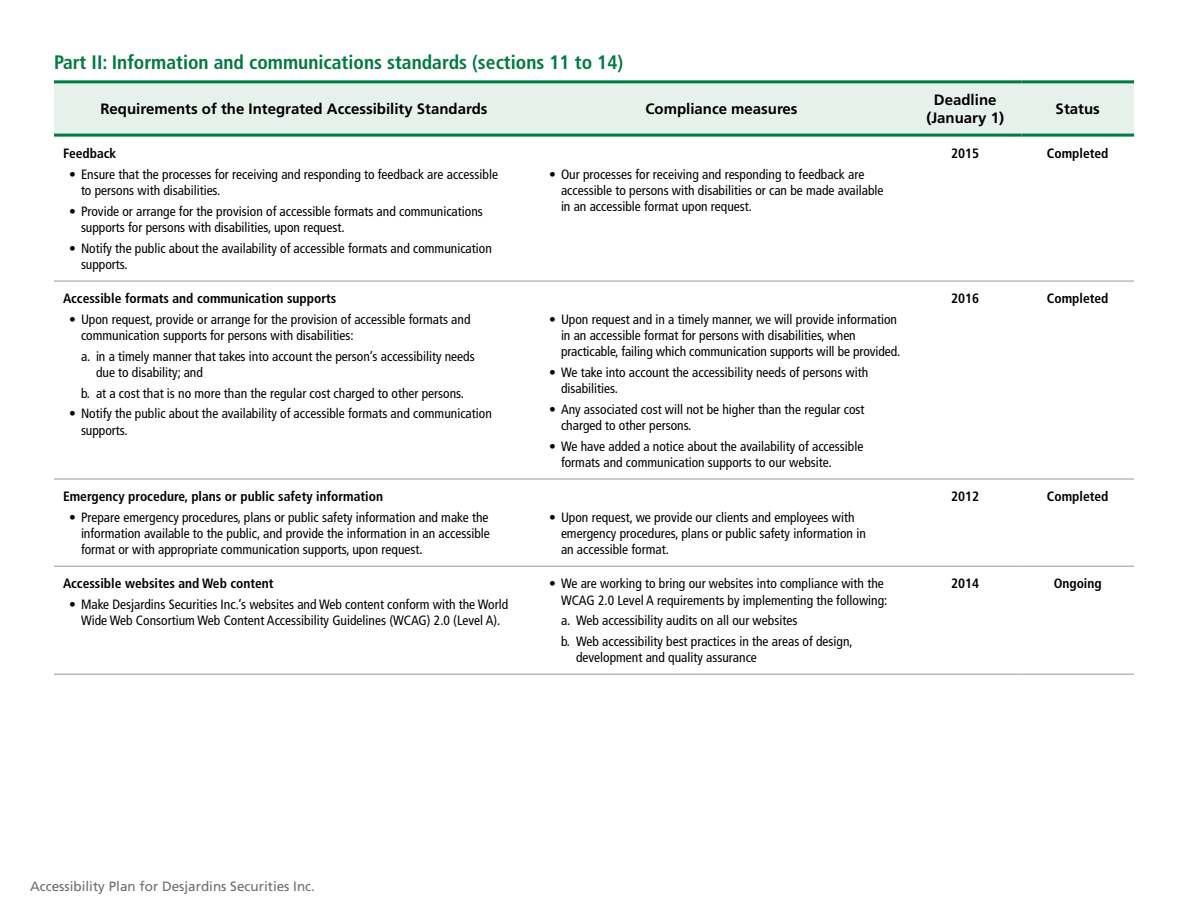
<style>
.page{position:relative;width:1188px;height:918px;background:#fff}
.page>*{position:absolute;margin:0;border:0;box-sizing:border-box;transform-origin:0 0}
.t1{font:700 condensed 19.5px "Frutiger";color:#007944}
.TH{font:700 15px "Frutiger";color:#000}
.t2{font:condensed 13.5px/16.2px "Frutiger";color:#000}
.TD{font:700 condensed 13.5px "Frutiger";color:#000}
.t3{font:13.5px "Frutiger";color:#6d6e71}
</style>
<div class="page">
<div style="left:54px;top:83px;width:1080px;height:51px;background:#e6f1ec"></div>
<hr style="left:54px;top:281px;width:480px;height:1px;background:#939598">
<hr style="left:534px;top:281px;width:375px;height:1px;background:#939598">
<hr style="left:909px;top:281px;width:113px;height:1px;background:#939598">
<hr style="left:1022px;top:281px;width:112px;height:1px;background:#939598">
<hr style="left:54px;top:479px;width:480px;height:1px;background:#939598">
<hr style="left:534px;top:479px;width:375px;height:1px;background:#939598">
<hr style="left:909px;top:479px;width:113px;height:1px;background:#939598">
<hr style="left:1022px;top:479px;width:112px;height:1px;background:#939598">
<hr style="left:54px;top:566px;width:480px;height:1px;background:#939598">
<hr style="left:534px;top:566px;width:375px;height:1px;background:#939598">
<hr style="left:909px;top:566px;width:113px;height:1px;background:#939598">
<hr style="left:1022px;top:566px;width:112px;height:1px;background:#939598">
<hr style="left:54px;top:674px;width:480px;height:1px;background:#939598">
<hr style="left:534px;top:674px;width:375px;height:1px;background:#939598">
<hr style="left:909px;top:674px;width:113px;height:1px;background:#939598">
<hr style="left:1022px;top:674px;width:112px;height:1px;background:#939598">
<hr style="left:54px;top:80px;width:480px;height:3px;background:#007944">
<hr style="left:534px;top:80px;width:375px;height:3px;background:#007944">
<hr style="left:909px;top:80px;width:113px;height:3px;background:#007944">
<hr style="left:1022px;top:80px;width:112px;height:3px;background:#007944">
<hr style="left:54px;top:134px;width:480px;height:3px;background:#007944">
<hr style="left:534px;top:134px;width:375px;height:3px;background:#007944">
<hr style="left:909px;top:134px;width:113px;height:3px;background:#007944">
<hr style="left:1022px;top:134px;width:112px;height:3px;background:#007944">
<h2 class="t1" style="left:54px;top:50px;width:571px">Part II: Information and communications standards (sections 11 to 14)</h2>
<p class="TH" style="left:100px;top:100px;width:389px">Requirements of the Integrated Accessibility Standards</p>
<p class="TH" style="left:645px;top:100px;width:154px">Compliance measures</p>
<p class="TD" style="left:63px;top:146px;width:55px">Feedback</p>
<p class="t2" style="left:81px;top:166px;width:419px;text-indent:-12px">• Ensure that the processes for receiving and responding to feedback are accessible to persons with disabilities.</p>
<p class="t2" style="left:81px;top:203px;width:403px;text-indent:-12px">• Provide or arrange for the provision of accessible formats and communications supports for persons with disabilities, upon request.</p>
<p class="t2" style="left:81px;top:240px;width:412px;text-indent:-12px">• Notify the public about the availability of accessible formats and communication supports.</p>
<p class="TD" style="left:63px;top:290px;width:275px">Accessible formats and communication supports</p>
<p class="t2" style="left:81px;top:311px;width:391px;text-indent:-12px">• Upon request, provide or arrange for the provision of accessible formats and communication supports for persons with disabilities:</p>
<p class="t2" style="left:96px;top:348px;width:380px;text-indent:-15px">a. in a timely manner that takes into account the person’s accessibility needs due to disability; and</p>
<p class="t2" style="left:81px;top:385px;width:385px">b. at a cost that is no more than the regular cost charged to other persons.</p>
<p class="t2" style="left:81px;top:406px;width:412px;text-indent:-12px">• Notify the public about the availability of accessible formats and communication supports.</p>
<p class="t2" style="left:561px;top:166px;width:324px;text-indent:-12px">• Our processes for receiving and responding to feedback are accessible to persons with disabilities or can be made available in an accessible format upon request.</p>
<p class="t2" style="left:561px;top:311px;width:341px;text-indent:-12px">• Upon request and in a timely manner, we will provide information in an accessible format for persons with disabilities, when practicable, failing which communication supports will be provided.</p>
<p class="t2" style="left:561px;top:364px;width:309px;text-indent:-12px">• We take into account the accessibility needs of persons with disabilities.</p>
<p class="t2" style="left:561px;top:401px;width:305px;text-indent:-12px">• Any associated cost will not be higher than the regular cost charged to other persons.</p>
<p class="t2" style="left:561px;top:438px;width:304px;text-indent:-12px">• We have added a notice about the availability of accessible formats and communication supports to our website.</p>
<p class="TD" style="left:63px;top:488px;width:322px">Emergency procedure, plans or public safety information</p>
<p class="t2" style="left:81px;top:509px;width:410px;text-align:justify;text-indent:-12px">• Prepare emergency procedures, plans or public safety information and make the information available to the public, and provide the information in an accessible format or with appropriate communication supports, upon request.</p>
<p class="t2" style="left:561px;top:509px;width:306px;text-indent:-12px">• Upon request, we provide our clients and employees with emergency procedures, plans or public safety information in an accessible format.</p>
<p class="TD" style="left:63px;top:576px;width:212px">Accessible websites and Web content</p>
<p class="t2" style="left:69px;top:596px;width:441px;text-align:center">• Make Desjardins Securities Inc.’s websites and Web content conform with the World<br>Wide Web Consortium Web Content Accessibility Guidelines (WCAG) 2.0 (Level A).</p>
<p class="t2" style="left:549px;top:576px;width:340px;text-align:right">• We are working to bring our websites into compliance with the<br>WCAG 2.0 Level A requirements by implementing the following:</p>
<p class="t2" style="left:561px;top:613px;width:238px">a. Web accessibility audits on all our websites</p>
<p class="t2" style="left:576px;top:633px;width:278px;text-indent:-15px">b. Web accessibility best practices in the areas of design, development and quality assurance</p>
<p class="TH" style="left:934px;top:91px;width:64px">Deadline</p>
<p class="TH" style="left:926px;top:109px;width:79px">(January 1)</p>
<p class="TH" style="left:1056px;top:100px;width:46px">Status</p>
<p class="TD" style="left:951px;top:146px;width:30px">2015</p>
<p class="TD" style="left:1047px;top:146px;width:63px">Completed</p>
<p class="TD" style="left:951px;top:290px;width:30px">2016</p>
<p class="TD" style="left:1047px;top:290px;width:63px">Completed</p>
<p class="TD" style="left:951px;top:488px;width:30px">2012</p>
<p class="TD" style="left:1047px;top:488px;width:63px">Completed</p>
<p class="TD" style="left:951px;top:576px;width:30px">2014</p>
<p class="TD" style="left:1054px;top:576px;width:50px">Ongoing</p>
<p class="t3" style="left:30px;top:878px;width:287px">Accessibility Plan for Desjardins Securities Inc.</p>
</div>
